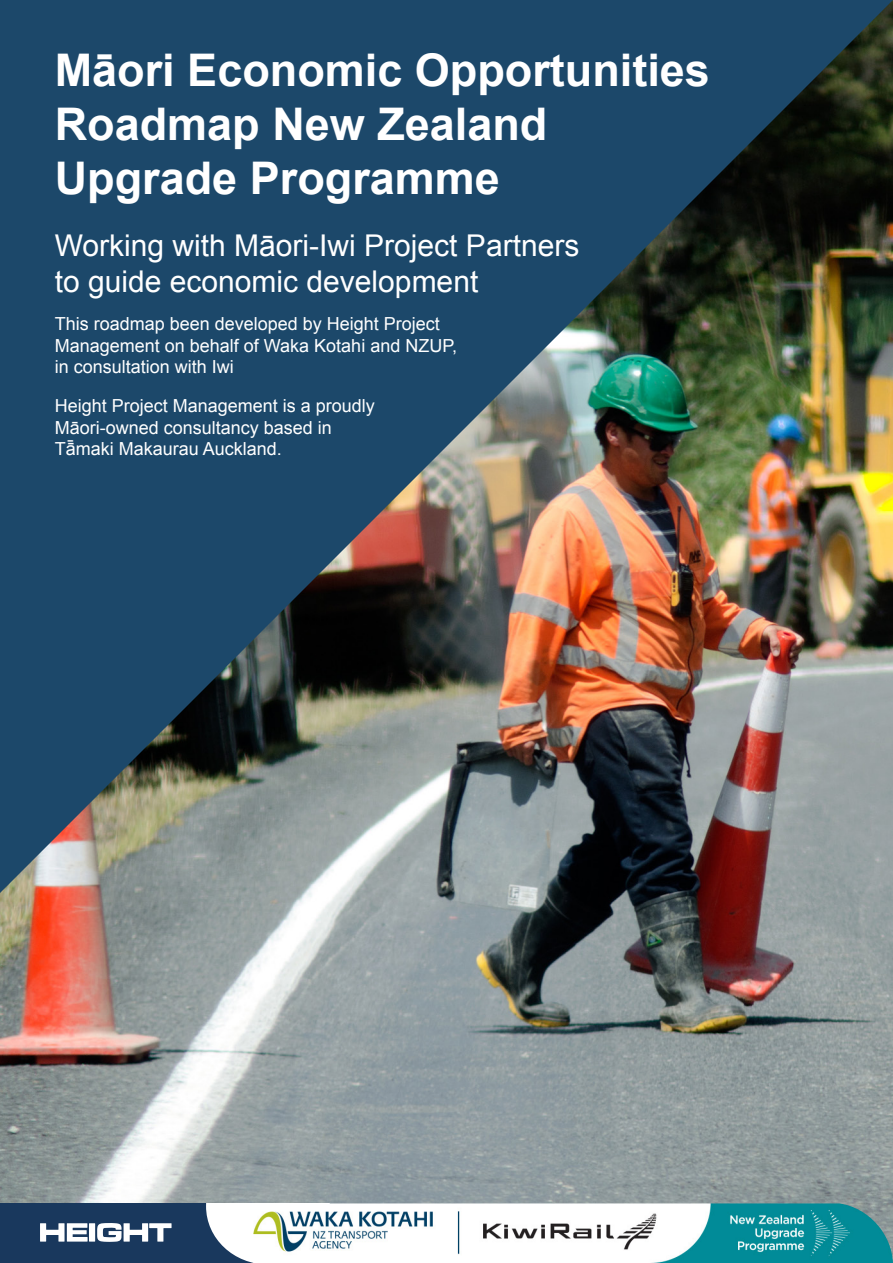
<style>
.page{position:relative;width:893px;height:1263px;background:#fff}
.page>*{position:absolute;margin:0;border:0;box-sizing:border-box;transform-origin:0 0}
.t1{font:700 45px/54px "Arial";color:#fff}
.t2{font:30px/36px "Arial";color:#fff}
.t3{font:18px/21.6px "Arial";color:#fff}
</style>
<div class="page">
<img style="left:0;top:893px;width:893px;height:310px">
<img style="left:0;top:0;width:893px;height:893px">
<div style="left:0;top:1203px;width:269px;height:60px;background:#19385d"></div>
<svg style="left:206px;top:1203px;width:47px;height:60px"></svg>
<svg style="left:40px;top:1223px;width:132px;height:19px"></svg>
<img style="left:253px;top:1203px;width:640px;height:60px">
<p class="t1" style="left:55px;top:45px;width:657px">Māori Economic Opportunities<br>Roadmap New Zealand<br>Upgrade Programme</p>
<p class="t2" style="left:55px;top:227px;width:526px">Working with Māori-Iwi Project Partners to guide economic development</p>
<p class="t3" style="left:55px;top:313px;width:404px">This roadmap been developed by Height Project<br>Management on behalf of Waka Kotahi and NZUP, in consultation with Iwi</p>
<p class="t3" style="left:55px;top:395px;width:322px">Height Project Management is a proudly<br>Māori-owned consultancy based in<br>Tā̄maki Makaurau Auckland.</p>
</div>
